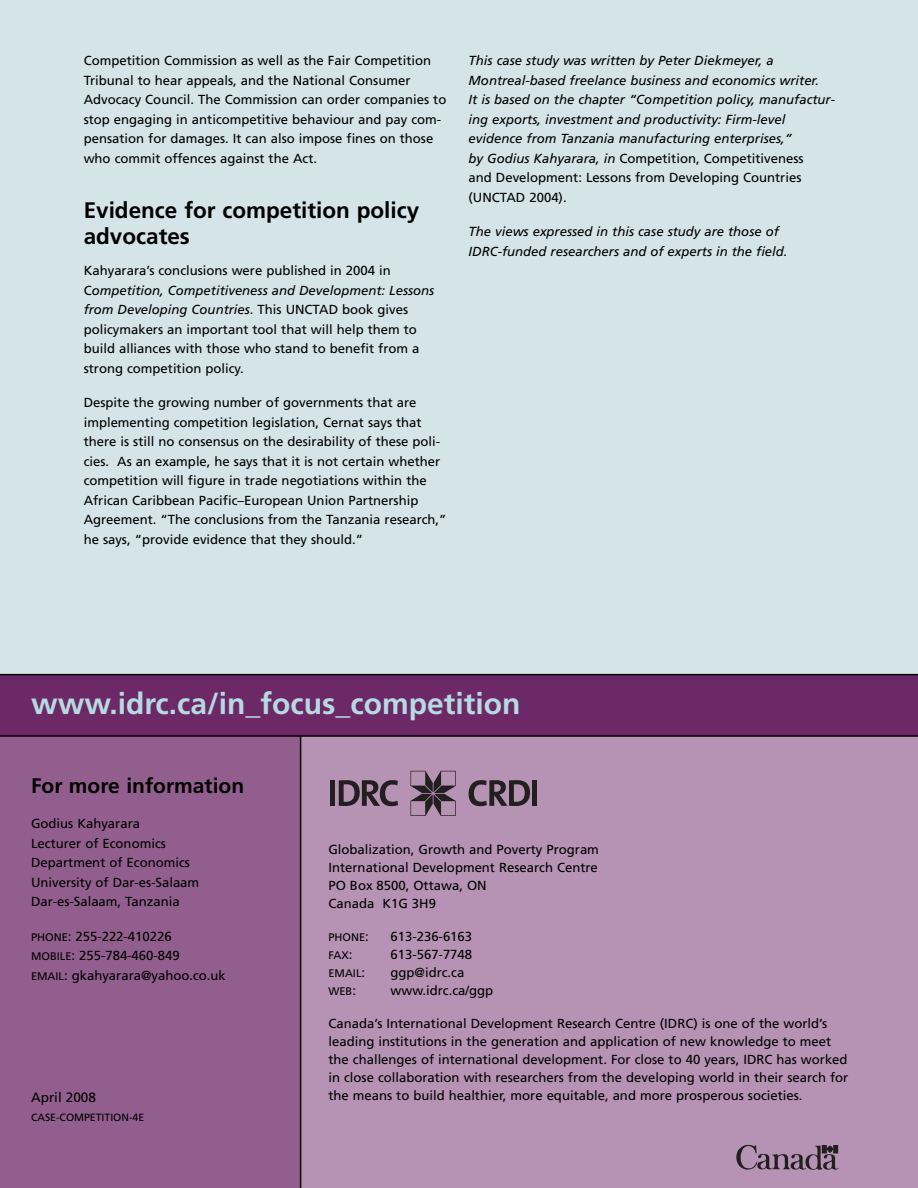
<style>
.page{position:relative;width:918px;height:1188px;background:#d5e4e8}
.page>*{position:absolute;margin:0;border:0;box-sizing:border-box;transform-origin:0 0}
.t1{font:700 30px "Frutiger";color:#b5dae0}
.t2{font:700 22.5px/25.5px "Frutiger";color:#000}
.t3{font:700 21px "Frutiger";color:#000}
.t4{font:13.5px "Frutiger";color:#000}
.t5{font:13.2px/19.5px "Frutiger";color:#000}
.t6{font:italic 13.2px/19.5px "Frutiger";color:#000}
.t7{font:10.95px "Frutiger";color:#000}
.t8{font:10.5px "Frutiger";color:#000}
.s1{font-style:italic}
.s2{font-style:normal}
.s3{font-size:10.95px}
.s4{font-size:13.2px}
</style>
<div class="page">
<div style="left:0;top:737px;width:300px;height:451px;background:#925e8e"></div>
<div style="left:300px;top:737px;width:618px;height:451px;background:#b693b4"></div>
<div style="left:330px;top:780px;width:5px;height:26px;background:#231f20"></div>
<svg style="left:339px;top:780px;width:59px;height:26px;background:#675565"></svg>
<svg style="left:469px;top:780px;width:61px;height:26px;background:#695667"></svg>
<div style="left:532px;top:780px;width:5px;height:26px;background:#231f20"></div>
<svg style="left:410px;top:771px;width:46px;height:45px;background:#7c657a"></svg>
<svg style="left:736px;top:1145px;width:102px;height:25px;background:#876e85"></svg>
<div style="left:0;top:674px;width:918px;height:63px;background:#6d2868"></div>
<p class="t5" style="left:84px;top:52px;width:364px">Competition Commission as well as the Fair Competition Tribunal to hear appeals, and the National Consumer Advocacy Council. The Commission can order companies to stop engaging in anticompetitive behaviour and pay com&shy;pensation for damages. It can also impose fines on those who commit offences against the Act.</p>
<h2 class="t2" style="left:84px;top:200px;width:337px">Evidence for competition policy advocates</h2>
<p class="t5" style="left:84px;top:262px;width:352px">Kahyarara’s conclusions were published in 2004 in C<span class="s1">ompetition, Competitiveness and Development: Lessons from Developing Countries</span>. This UNCTAD book gives policymakers an important tool that will help them to build alliances with those who stand to benefit from a strong competition policy.</p>
<p class="t5" style="left:84px;top:394px;width:364px">Despite the growing number of governments that are implementing competition legislation, Cernat says that there is still no consensus on the desirability of these poli&shy;cies. As an example, he says that it is not certain whether competition will figure in trade negotiations within the African Caribbean Pacific–European Union Partnership Agreement. “The conclusions from the Tanzania research,” he says, “provide evidence that they should.”</p>
<p class="t6" style="left:469px;top:52px;width:368px">This case study was written by Peter Diekmeyer, a Montreal-based freelance business and economics writer.<br>It is based on the chapter “Competition policy, manufactur&shy;ing exports, investment and productivity: Firm-level evidence from Tanzania manufacturing enterprises,”<br>by Godius Kahyarara, in <span class="s2">Competition, Competitiveness<br>and Development: Lessons from Developing Countries (UNCTAD 2004).</span></p>
<p class="t6" style="left:469px;top:223px;width:321px">The views expressed in this case study are those of<br>IDRC-funded researchers and of experts in the field.</p>
<h1 class="t1" style="left:31px;top:691px;width:491px">www.idrc.ca/in_focus_competition</h1>
<h3 class="t3" style="left:31px;top:778px;width:215px">For more information</h3>
<p class="t5" style="left:31px;top:815px;width:170px">Godius Kahyarara<br>Lecturer of Economics<br>Department of Economics<br>University of Dar-es-Salaam<br>Dar-es-Salaam, Tanzania</p>
<p class="t5" style="left:31px;top:928px;width:196px"><span class="s3">PHONE</span>: 255-222-410226<br><span class="s3">MOBILE</span>: 255-784-460-849<br><span class="s3">EMAIL</span>: gkahyarara@yahoo.co.uk</p>
<p class="t4" style="left:31px;top:1092px;width:66px">April 2008</p>
<p class="t8" style="left:31px;top:1113px;width:115px">CASE-COMPETITION-4E</p>
<p class="t5" style="left:328px;top:842px;width:272px;line-height:18px">Globalization, Growth and Poverty Program<br>International Development Research Centre<br>PO Box 8500, Ottawa, ON<br>Canada K1G 3H9</p>
<p class="t7" style="left:328px;top:933px;width:42px">PHONE<span class="s4">:</span></p>
<p class="t5" style="left:391px;top:928px;width:83px">613-236-6163</p>
<p class="t7" style="left:328px;top:951px;width:26px">FAX<span class="s4">:</span></p>
<p class="t5" style="left:391px;top:946px;width:83px">613-567-7748</p>
<p class="t7" style="left:328px;top:969px;width:38px">EMAIL<span class="s4">:</span></p>
<p class="t5" style="left:390px;top:964px;width:75px">ggp@idrc.ca</p>
<p class="t7" style="left:328px;top:987px;width:29px">WEB<span class="s4">:</span></p>
<p class="t5" style="left:391px;top:982px;width:104px">www.idrc.ca/ggp</p>
<p class="t5" style="left:328px;top:1016px;width:521px;line-height:18px">Canada’s International Development Research Centre (IDRC) is one of the world’s leading institutions in the generation and application of new knowledge to meet the challenges of international development. For close to 40 years, IDRC has worked in close collaboration with researchers from the developing world in their search for the means to build healthier, more equitable, and more prosperous societies.</p>
</div>
